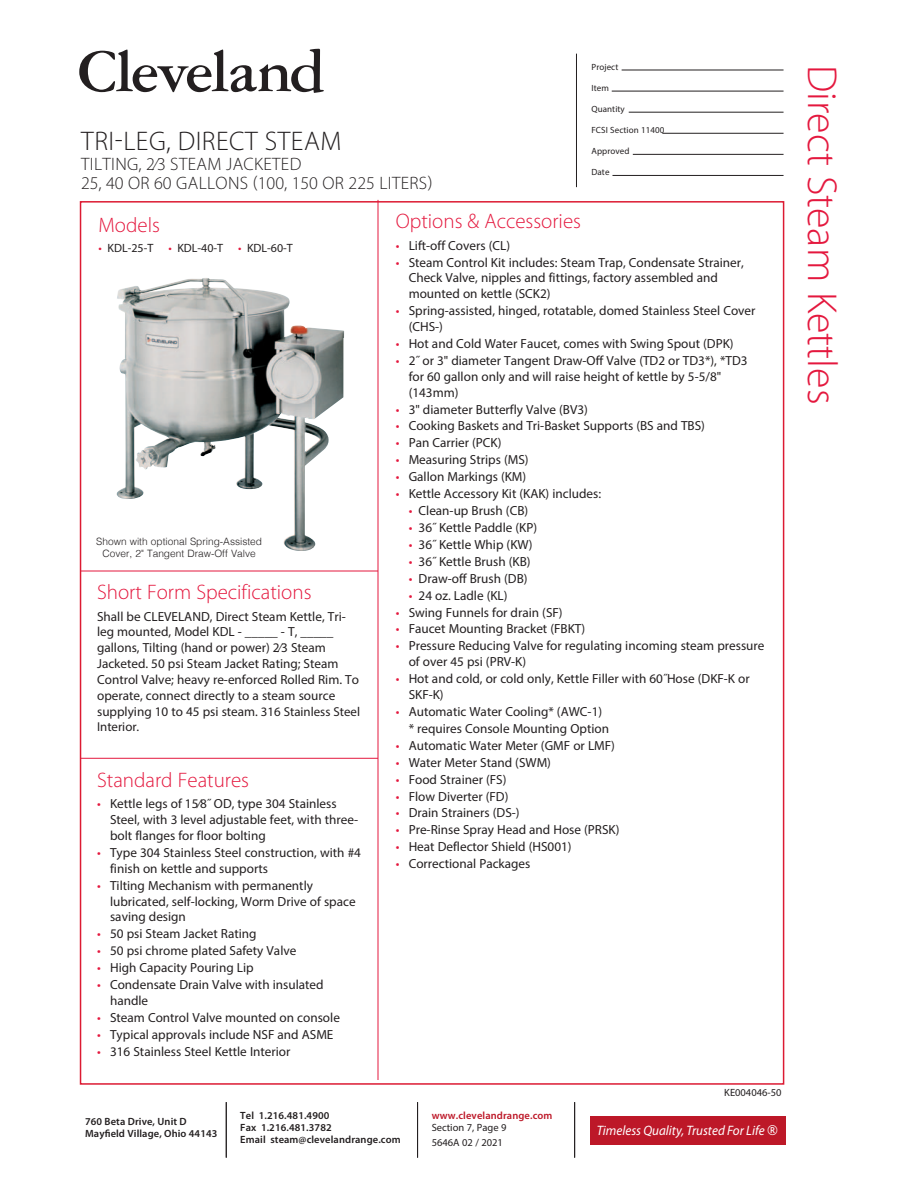
<style>
.page{position:relative;width:918px;height:1188px;background:#fff}
.page>*{position:absolute;margin:0;border:0;box-sizing:border-box;transform-origin:0 0}
.t1{font:300 42px "Myriad Pro";color:#e4183e}
.t2{font:300 27px "Myriad Pro";letter-spacing:.02em;color:#231f20}
.t3{font:300 21px "Myriad Pro";color:#e4183e}
.t4{font:300 18px "Myriad Pro";letter-spacing:.02em;color:#231f20}
.t5{font:italic 13.65px "Myriad Pro";color:#fff;scale:.96 1}
.t6{font:13.2px/15.9px "Myriad Pro";color:#231f20}
.t7{font:12.9px "Myriad Pro";color:#231f20}
.t8{font:12px "Myriad Pro";color:#231f20}
.t9{font:600 10.5px/12px "Myriad Pro";letter-spacing:.01em;color:#231f20}
.t10{font:10.5px "Myriad Pro";color:#231f20}
.t11{font:600 10.5px "Myriad Pro";letter-spacing:.01em;color:#bd1828}
.t12{font:300 10.2px/12.1px "Helvetica";color:#231f20;text-align:center}
.t13{font:9px "Myriad Pro";letter-spacing:.01em;color:#231f20}
.s1{color:#e4183e}
.s2{font-size:12.9px}
.s3{font-family:"Open Sans";font-style:normal}
</style>
<div class="page">
<hr style="left:576px;top:54px;width:1px;height:133px;background:#231f20">
<hr style="left:622px;top:70px;width:162px;height:1px;background:#231f20">
<hr style="left:612px;top:91px;width:172px;height:1px;background:#231f20">
<hr style="left:629px;top:112px;width:155px;height:1px;background:#231f20">
<hr style="left:662px;top:133px;width:122px;height:1px;background:#231f20">
<hr style="left:633px;top:154px;width:151px;height:1px;background:#231f20">
<hr style="left:612px;top:175px;width:172px;height:1px;background:#231f20">
<hr style="left:226px;top:1102px;width:1px;height:56px;background:#231f20">
<hr style="left:417px;top:1102px;width:1px;height:56px;background:#231f20">
<hr style="left:574px;top:1102px;width:1px;height:56px;background:#231f20">
<svg style="left:79px;top:49px;width:245px;height:44px"></svg>
<div style="left:590px;top:1116px;width:196px;height:28px;background:#bd1828"></div>
<hr style="left:378px;top:200px;width:1px;height:880px;background:#e4183e">
<hr style="left:81px;top:571px;width:297px;height:1px;background:#e4183e">
<img style="left:117px;top:278px;width:227px;height:273px">
<hr style="left:81px;top:758px;width:297px;height:1px;background:#e4183e">
<p class="t2" style="left:81px;top:125px;width:262px">TRI-LEG, DIRECT STEAM</p>
<p class="t4" style="left:81px;top:153px;width:222px">TILTING, 2⁄3 STEAM JACKETED</p>
<p class="t4" style="left:81px;top:172px;width:353px">25, 40 OR 60 GALLONS (100, 150 OR 225 LITERS)</p>
<p class="t13" style="left:591px;top:64px;width:28px">Project</p>
<p class="t13" style="left:591px;top:85px;width:19px">Item</p>
<p class="t13" style="left:591px;top:106px;width:35px">Quantity</p>
<p class="t13" style="left:591px;top:127px;width:75px">FCSI Section 11400</p>
<p class="t13" style="left:591px;top:148px;width:40px">Approved</p>
<p class="t13" style="left:591px;top:169px;width:20px">Date</p>
<p class="t3" style="left:99px;top:212px;width:63px">Models</p>
<p class="t8" style="left:99px;top:244px;width:196px"><span class="s1">•</span> KDL-25-T <span class="s1">•</span> KDL-40-T <span class="s1">•</span> KDL-60-T</p>
<p class="t12" style="left:96px;top:536px;width:167px">Shown with optional Spring-Assisted<br>Cover, 2" Tangent Draw-Off Valve</p>
<p class="t3" style="left:97px;top:579px;width:216px">Short Form Specifications</p>
<p class="t6" style="left:97px;top:609px;width:264px">Shall be CLEVELAND, Direct Steam Kettle, Tri&shy;leg mounted, Model KDL - _____ - T, _____ gallons, Tilting (hand or power) 2⁄3 Steam Jacketed. 50 psi Steam Jacket Rating; Steam Control Valve; heavy re-enforced Rolled Rim. To operate, connect directly to a steam source supplying 10 to 45 psi steam. <span class="s2">316 Stainless Steel</span></p>
<p class="t7" style="left:97px;top:722px;width:44px">Interior.</p>
<p class="t3" style="left:97px;top:767px;width:153px">Standard Features</p>
<p class="t6" style="left:110px;top:797px;width:250px;text-indent:-13px"><span class="s1">•</span> Kettle legs of 15⁄8˝ OD, type 304 Stainless<br>Steel, with 3 level adjustable feet, with three&shy;bolt flanges for floor bolting</p>
<p class="t6" style="left:110px;top:846px;width:252px;text-indent:-13px"><span class="s1">•</span> Type 304 Stainless Steel construction, with #4 finish on kettle and supports</p>
<p class="t6" style="left:110px;top:878px;width:247px;text-indent:-13px"><span class="s1">•</span> Tilting Mechanism with permanently lubricated, self-locking, Worm Drive of space saving design</p>
<p class="t6" style="left:97px;top:927px;width:161px"><span class="s1">•</span> 50 psi Steam Jacket Rating</p>
<p class="t6" style="left:97px;top:944px;width:201px"><span class="s1">•</span> 50 psi chrome plated Safety Valve</p>
<p class="t6" style="left:97px;top:961px;width:158px"><span class="s1">•</span> High Capacity Pouring Lip</p>
<p class="t6" style="left:110px;top:978px;width:215px;text-indent:-13px"><span class="s1">•</span> Condensate Drain Valve with insulated handle</p>
<p class="t6" style="left:97px;top:1011px;width:244px"><span class="s1">•</span> Steam Control Valve mounted on console</p>
<p class="t6" style="left:97px;top:1027px;width:238px"><span class="s1">•</span> Typical approvals include NSF and ASME</p>
<p class="t6" style="left:97px;top:1044px;width:195px"><span class="s1">•</span> 316 Stainless Steel Kettle Interior</p>
<p class="t3" style="left:396px;top:209px;width:187px">Options &amp; Accessories</p>
<p class="t6" style="left:396px;top:238px;width:116px"><span class="s1">•</span> Lift-off Covers (CL)</p>
<p class="t6" style="left:409px;top:255px;width:337px;text-indent:-13px"><span class="s1">•</span> Steam Control Kit includes: Steam Trap, Condensate Strainer,<br>Check Valve, nipples and fittings, factory assembled and mounted on kettle (SCK2)</p>
<p class="t6" style="left:409px;top:304px;width:348px;text-indent:-13px"><span class="s1">•</span> Spring-assisted, hinged, rotatable, domed Stainless Steel Cover (CHS-)</p>
<p class="t6" style="left:396px;top:337px;width:339px"><span class="s1">•</span> Hot and Cold Water Faucet, comes with Swing Spout (DPK)</p>
<p class="t6" style="left:409px;top:354px;width:341px;text-indent:-13px"><span class="s1">•</span> 2˝ or 3" diameter Tangent Draw-Off Valve (TD2 or TD3*), *TD3 for 60 gallon only and will raise height of kettle by 5-5/8" (143mm)</p>
<p class="t6" style="left:396px;top:402px;width:194px"><span class="s1">•</span> 3" diameter Butterfly Valve (BV3)</p>
<p class="t6" style="left:396px;top:419px;width:311px"><span class="s1">•</span> Cooking Baskets and Tri-Basket Supports (BS and TBS)</p>
<p class="t6" style="left:396px;top:436px;width:107px"><span class="s1">•</span> Pan Carrier (PCK)</p>
<p class="t6" style="left:396px;top:453px;width:134px"><span class="s1">•</span> Measuring Strips (MS)</p>
<p class="t6" style="left:396px;top:470px;width:132px"><span class="s1">•</span> Gallon Markings (KM)</p>
<p class="t6" style="left:396px;top:487px;width:207px"><span class="s1">•</span> Kettle Accessory Kit (KAK) includes:</p>
<p class="t6" style="left:409px;top:504px;width:121px"><span class="s1">•</span> Clean-up Brush (CB)</p>
<p class="t6" style="left:409px;top:521px;width:130px"><span class="s1">•</span> 36˝ Kettle Paddle (KP)</p>
<p class="t6" style="left:409px;top:538px;width:125px"><span class="s1">•</span> 36˝ Kettle Whip (KW)</p>
<p class="t6" style="left:409px;top:555px;width:123px"><span class="s1">•</span> 36˝ Kettle Brush (KB)</p>
<p class="t6" style="left:409px;top:571px;width:120px"><span class="s1">•</span> Draw-off Brush (DB)</p>
<p class="t6" style="left:409px;top:588px;width:100px"><span class="s1">•</span> 24 oz. Ladle (KL)</p>
<p class="t6" style="left:396px;top:605px;width:168px"><span class="s1">•</span> Swing Funnels for drain (SF)</p>
<p class="t6" style="left:396px;top:622px;width:191px"><span class="s1">•</span> Faucet Mounting Bracket (FBKT)</p>
<p class="t6" style="left:409px;top:639px;width:357px;text-indent:-13px"><span class="s1">•</span> Pressure Reducing Valve for regulating incoming steam pressure of over 45 psi (PRV-K)</p>
<p class="t6" style="left:409px;top:672px;width:343px;text-indent:-13px"><span class="s1">•</span> Hot and cold, or cold only, Kettle Filler with 60˝Hose (DKF-K or<br>SKF-K)</p>
<p class="t6" style="left:396px;top:705px;width:208px"><span class="s1">•</span> Automatic Water Cooling* (AWC-1)</p>
<p class="t6" style="left:409px;top:722px;width:202px">* requires Console Mounting Option</p>
<p class="t6" style="left:396px;top:739px;width:221px"><span class="s1">•</span> Automatic Water Meter (GMF or LMF)</p>
<p class="t6" style="left:396px;top:755px;width:157px"><span class="s1">•</span> Water Meter Stand (SWM)</p>
<p class="t6" style="left:396px;top:772px;width:112px"><span class="s1">•</span> Food Strainer (FS)</p>
<p class="t6" style="left:396px;top:789px;width:114px"><span class="s1">•</span> Flow Diverter (FD)</p>
<p class="t6" style="left:396px;top:806px;width:125px"><span class="s1">•</span> Drain Strainers (DS-)</p>
<p class="t6" style="left:396px;top:823px;width:225px"><span class="s1">•</span> Pre-Rinse Spray Head and Hose (PRSK)</p>
<p class="t6" style="left:396px;top:840px;width:178px"><span class="s1">•</span> Heat Deflector Shield (HS001)</p>
<p class="t6" style="left:396px;top:857px;width:136px"><span class="s1">•</span> Correctional Packages</p>
<p class="t10" style="left:724px;top:1088px;width:59px">KE004046-50</p>
<p class="t9" style="left:85px;top:1116px;width:134px;line-height:12.6px">760 Beta Drive, Unit D<br>Mayfield Village, Ohio 44143</p>
<p class="t9" style="left:240px;top:1111px;width:162px">Tel 1.216.481.4900<br>Fax 1.216.481.3782<br>Email steam@clevelandrange.com</p>
<p class="t11" style="left:432px;top:1112px;width:122px">www.clevelandrange.com</p>
<p class="t10" style="left:432px;top:1124px;width:76px">Section 7, Page 9</p>
<p class="t10" style="left:432px;top:1139px;width:73px">5646A 02 / 2021</p>
<p class="t5" style="left:597px;top:1122px;width:190px">Timeless Quality, Trusted For Life <span class="s3">®</span></p>
<p class="t1" style="left:847px;top:65px;width:341px;rotate:90deg">Direct Steam Kettles</p>
</div>
